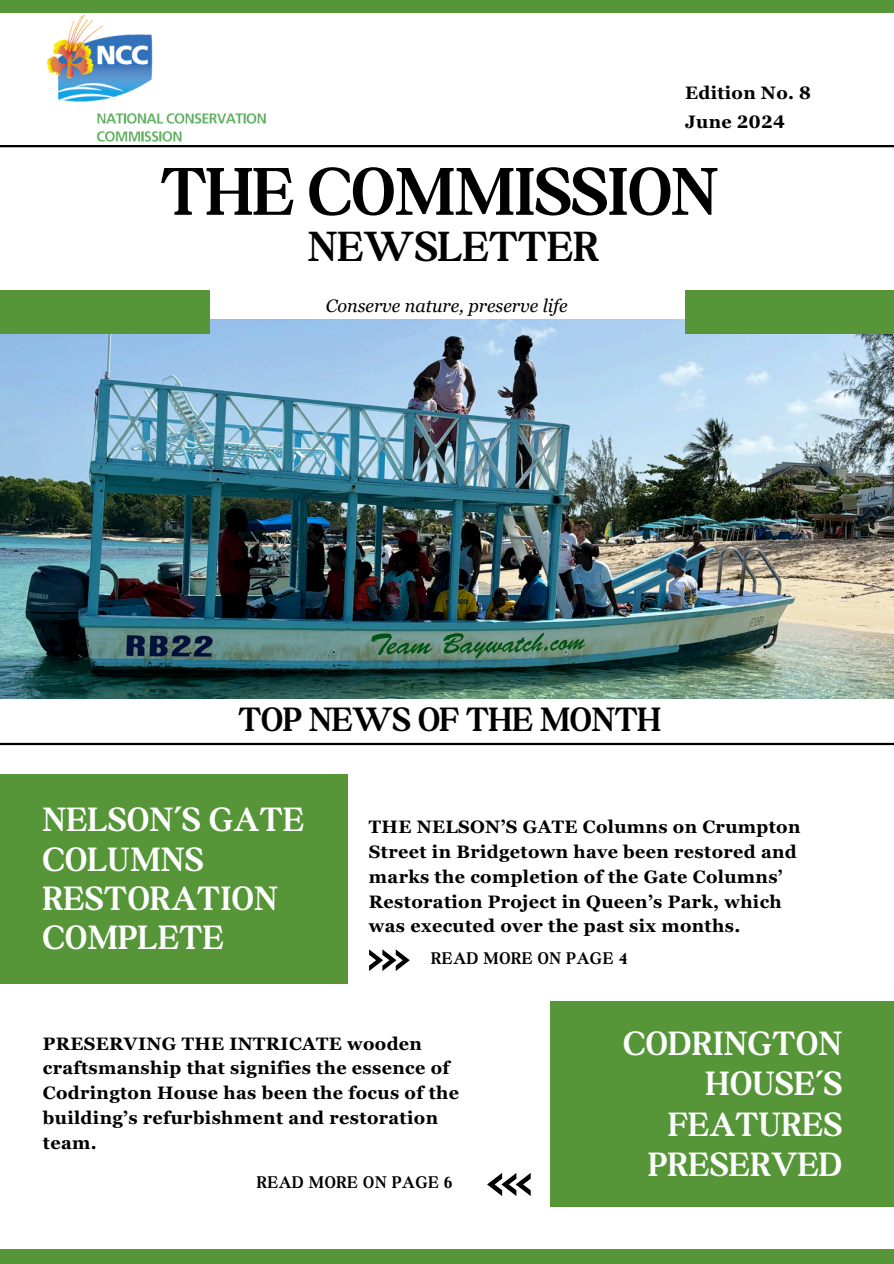
<style>
.page{position:relative;width:894px;height:1264px;background:#fff}
.page>*{position:absolute;margin:0;border:0;box-sizing:border-box;transform-origin:0 0}
.t1{font:700 72px "Boston Angel";color:#000}
.t2{font:700 45px "Boston Angel";letter-spacing:.015em;color:#000}
.t3{font:700 36px/39.3px "Boston Angel";letter-spacing:.025em;color:#fff}
.t4{font:700 36px "Boston Angel";color:#000}
.t5{font:700 18px/24.8px "Georgia Pro";letter-spacing:.02em;color:#000}
.t6{font:700 18px "Boston Angel";letter-spacing:.05em;color:#000}
.t7{font:italic 18px "Georgia Pro";color:#000}
</style>
<div class="page">
<div style="left:0;top:773px;width:347px;height:210px;background:#569639"></div>
<img style="left:0;top:319px;width:893px;height:379px">
<div style="left:0;top:290px;width:210px;height:44px;background:#569639"></div>
<div style="left:685px;top:290px;width:208px;height:44px;background:#569639"></div>
<div style="left:550px;top:1001px;width:343px;height:205px;background:#569639"></div>
<svg style="left:369px;top:949px;width:40px;height:21px"></svg>
<svg style="left:487px;top:1173px;width:43px;height:22px"></svg>
<div style="left:0;top:0;width:893px;height:12px;background:#569639"></div>
<div style="left:0;top:1249px;width:893px;height:14px;background:#569639"></div>
<hr style="left:0;top:742px;width:893px;height:3px;background:#000">
<hr style="left:0;top:145px;width:893px;height:2px;background:#000">
<img style="left:22px;top:12px;width:253px;height:136px">
<h5 class="t5" style="left:685px;top:81px;width:127px">Edition No. 8</h5>
<p class="t5" style="left:685px;top:109px;width:101px">June 2024</p>
<p class="t1" style="left:161px;top:149px;width:558px">THE COMMISSION</p>
<h5 class="t2" style="left:308px;top:219px;width:292px">NEWSLETTER</h5>
<h4 class="t7" style="left:326px;top:295px;width:243px">Conserve nature, preserve life</h4>
<h3 class="t4" style="left:238px;top:698px;width:424px">TOP NEWS OF THE MONTH</h3>
<p class="t3" style="left:43px;top:800px;width:262px">NELSON’S GATE<br>COLUMNS<br>RESTORATION<br>COMPLETE</p>
<h2 class="t5" style="left:369px;top:814px;width:433px">THE NELSON’S GATE Columns on Crumpton Street in Bridgetown have been restored and marks the completion of the Gate Columns’ Restoration Project in Queen’s Park, which was executed over the past six months.</h2>
<h1 class="t6" style="left:431px;top:947px;width:197px">READ MORE ON PAGE 4</h1>
<h3 class="t5" style="left:43px;top:1030px;width:417px">PRESERVING THE INTRICATE wooden craftsmanship that signifies the essence of Codrington House has been the focus of the building’s refurbishment and restoration team.</h3>
<h4 class="t6" style="left:257px;top:1171px;width:197px">READ MORE ON PAGE 6</h4>
<h5 class="t3" style="left:623px;top:1022px;width:220px;line-height:40.5px;text-align:right">CODRINGTON<br>HOUSE’S<br>FEATURES<br>PRESERVED</h5>
</div>
